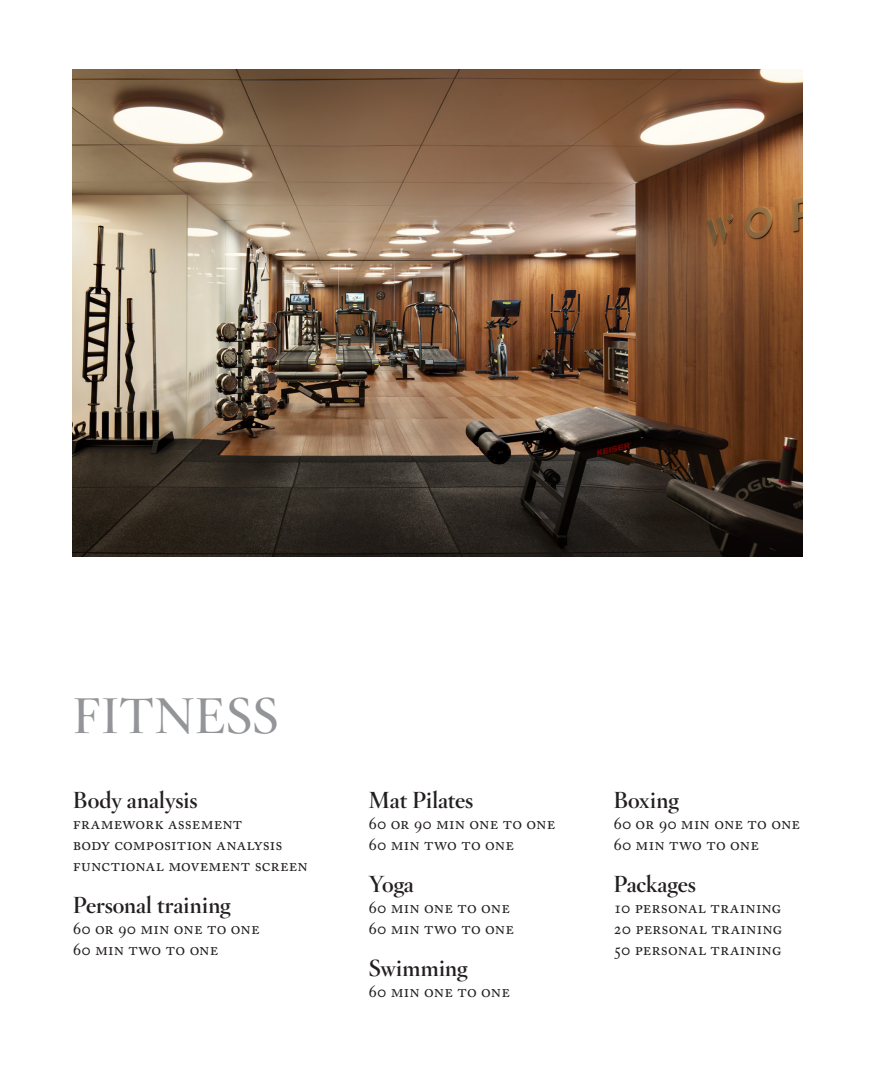
<style>
.page{position:relative;width:875px;height:1068px;background:#fff}
.page>*{position:absolute;margin:0;border:0;box-sizing:border-box;transform-origin:0 0}
.t1{font:600 49px "Hoefler Titling";letter-spacing:-.015em;color:#939598}
.t2{font:700 22.75px "Hoefler Titling";color:#231f20}
.t3{font:17.5px/21px "Adobe Caslon Pro";letter-spacing:.005em;color:#231f20}
</style>
<div class="page">
<img style="left:73px;top:70px;width:729px;height:486px">
<h1 class="t1" style="left:73px;top:677px;width:207px">FITNESS</h1>
<h2 class="t2" style="left:73px;top:782px;width:126px">Body analysis</h2>
<p class="t3" style="left:73px;top:812px;width:236px">framework assement<br>body composition analysis functional movement screen</p>
<h2 class="t2" style="left:73px;top:887px;width:159px">Personal training</h2>
<p class="t3" style="left:73px;top:917px;width:188px">60 or 90 min one to one<br>60 min two to one</p>
<h2 class="t2" style="left:369px;top:782px;width:106px">Mat Pilates</h2>
<p class="t3" style="left:369px;top:812px;width:188px">60 or 90 min one to one<br>60 min two to one</p>
<h2 class="t2" style="left:369px;top:866px;width:47px">Yoga</h2>
<p class="t3" style="left:369px;top:896px;width:147px">60 min one to one<br>60 min two to one</p>
<h2 class="t2" style="left:369px;top:950px;width:101px">Swimming</h2>
<p class="t3" style="left:369px;top:980px;width:143px">60 min one to one</p>
<h2 class="t2" style="left:613px;top:782px;width:67px">Boxing</h2>
<p class="t3" style="left:613px;top:812px;width:188px">60 or 90 min one to one<br>60 min two to one</p>
<h2 class="t2" style="left:613px;top:866px;width:84px">Packages</h2>
<p class="t3" style="left:613px;top:896px;width:170px;text-align:justify">10 personal training 20 personal training 50 personal training</p>
</div>
